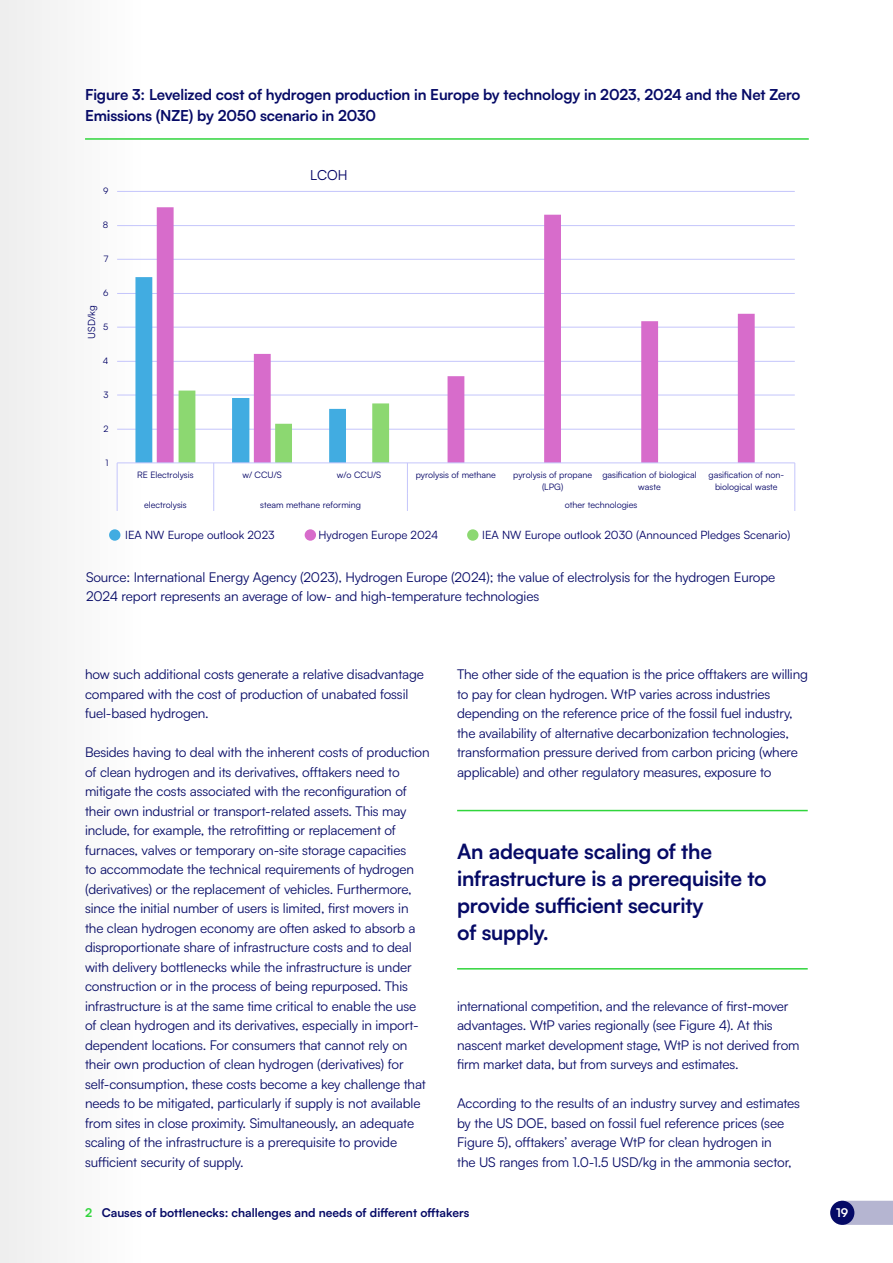
<style>
.page{position:relative;width:893px;height:1263px;background:#fff}
.page>*{position:absolute;margin:0;border:0;box-sizing:border-box;transform-origin:0 0}
.Paragraph_Style_1{font:700 21px/27px "Satoshi";letter-spacing:-.01em;color:#060a66}
.Table_heading{font:700 15px/21px "Satoshi";letter-spacing:-.01em;color:#060a66}
.t1{font:13.8px "Satoshi";color:#000064}
.Body_copy{font:13.5px/19.5px "Satoshi";letter-spacing:-.01em;color:#060a66}
.t2{font:700 12px "Satoshi Variable";color:#060a66}
.t3{font:700 12px "Satoshi Variable";color:#fff}
.t4{font:11.4px "Satoshi";color:#000064}
.t5{font:9.9px "Satoshi";color:#000064}
.t6{font:8.85px/12.5px "Satoshi";color:#000064;text-align:center}
.s1{color:#30d53c}
</style>
<div class="page">
<div style="left:0;top:0;width:140px;height:1262px;background:#f6f6f6"></div>
<svg style="left:830px;top:1201px;width:63px;height:24px"></svg>
<div style="left:830px;top:1201px;width:24px;height:24px;background:#050a66;border-radius:50%"></div>
<hr style="left:0;top:0;width:1px;height:1262px;background:#eee">
<hr style="left:85px;top:138px;width:724px;height:2px;background:#30d53c">
<hr style="left:117px;top:429px;width:678px;height:1px;background:#c4c5fb">
<hr style="left:117px;top:395px;width:678px;height:1px;background:#c4c5fb">
<hr style="left:117px;top:361px;width:678px;height:1px;background:#c4c5fb">
<hr style="left:117px;top:327px;width:678px;height:1px;background:#c4c5fb">
<hr style="left:117px;top:293px;width:678px;height:1px;background:#c4c5fb">
<hr style="left:117px;top:259px;width:678px;height:1px;background:#c4c5fb">
<hr style="left:117px;top:225px;width:678px;height:1px;background:#c4c5fb">
<hr style="left:117px;top:191px;width:678px;height:1px;background:#c4c5fb">
<svg style="left:157px;top:207px;width:598px;height:256px"></svg>
<svg style="left:135px;top:277px;width:254px;height:186px"></svg>
<hr style="left:117px;top:463px;width:678px;height:1px;background:#c4c5fb">
<hr style="left:117px;top:463px;width:1px;height:30px;background:#c4c5fb">
<hr style="left:213px;top:463px;width:1px;height:30px;background:#c4c5fb">
<hr style="left:407px;top:463px;width:1px;height:30px;background:#c4c5fb">
<hr style="left:794px;top:463px;width:1px;height:30px;background:#c4c5fb">
<svg style="left:117px;top:493px;width:1px;height:18px"></svg>
<svg style="left:213px;top:493px;width:1px;height:18px"></svg>
<svg style="left:407px;top:493px;width:1px;height:18px"></svg>
<svg style="left:794px;top:493px;width:1px;height:18px"></svg>
<div style="left:109px;top:529px;width:11px;height:12px;background:#41ace1;border-radius:50%"></div>
<div style="left:305px;top:529px;width:11px;height:12px;background:#d76ccb;border-radius:50%"></div>
<div style="left:467px;top:529px;width:11px;height:12px;background:#8cd871;border-radius:50%"></div>
<hr style="left:457px;top:810px;width:351px;height:1px;background:#30d53c">
<hr style="left:457px;top:968px;width:351px;height:1px;background:#30d53c">
<p class="Table_heading" style="left:85px;top:83px;width:717px">Figure 3: Levelized cost of hydrogen production in Europe by technology in 2023, 2024 and the Net Zero<br>Emissions (NZE) by 2050 scenario in 2030</p>
<p class="t6" style="left:103px;top:184px;width:7px">9</p>
<p class="t6" style="left:103px;top:218px;width:7px">8</p>
<p class="t6" style="left:104px;top:252px;width:6px">7</p>
<p class="t6" style="left:103px;top:286px;width:7px">6</p>
<p class="t5" style="left:85px;top:339px;width:35px;rotate:-90deg">USD/kg</p>
<p class="t6" style="left:103px;top:320px;width:7px">5</p>
<p class="t6" style="left:103px;top:354px;width:7px">4</p>
<p class="t6" style="left:103px;top:388px;width:7px">3</p>
<p class="t6" style="left:103px;top:422px;width:7px">2</p>
<p class="t6" style="left:105px;top:456px;width:4px">1</p>
<p class="t1" style="left:310px;top:165px;width:39px">LCOH</p>
<p class="t6" style="left:137px;top:468px;width:58px">RE Electrolysis</p>
<p class="t6" style="left:242px;top:468px;width:41px">w/ CCU/S</p>
<p class="t6" style="left:337px;top:468px;width:46px">w/o CCU/S</p>
<p class="t6" style="left:416px;top:468px;width:82px">pyrolysis of methane</p>
<p class="t6" style="left:513px;top:468px;width:80px">pyrolysis of propane (LPG)</p>
<p class="t6" style="left:602px;top:468px;width:96px">gasification of biological waste</p>
<p class="t6" style="left:708px;top:468px;width:77px">gasification of non&shy;biological waste</p>
<p class="t6" style="left:144px;top:498px;width:44px">electrolysis</p>
<p class="t6" style="left:260px;top:498px;width:102px">steam methane reforming</p>
<p class="t6" style="left:565px;top:498px;width:74px">other technologies</p>
<p class="t4" style="left:125px;top:527px;width:151px">IEA NW Europe outlook 2023</p>
<p class="t4" style="left:318px;top:527px;width:122px">Hydrogen Europe 2024</p>
<p class="t4" style="left:482px;top:527px;width:310px">IEA NW Europe outlook 2030 (Announced Pledges Scenario)</p>
<p class="Body_copy" style="left:86px;top:567px;width:691px">Source: International Energy Agency (2023), Hydrogen Europe (2024); the value of electrolysis for the hydrogen Europe<br>2024 report represents an average of low- and high-temperature technologies</p>
<p class="Body_copy" style="left:85px;top:664px;width:340px">how such additional costs generate a relative disadvantage compared with the cost of production of unabated fossil fuel-based hydrogen.</p>
<p class="Body_copy" style="left:85px;top:742px;width:346px">Besides having to deal with the inherent costs of production of clean hydrogen and its derivatives, offtakers need to mitigate the costs associated with the reconfiguration of their own industrial or transport-related assets. This may include, for example, the retrofitting or replacement of furnaces, valves or temporary on-site storage capacities<br>to accommodate the technical requirements of hydrogen (derivatives) or the replacement of vehicles. Furthermore, since the initial number of users is limited, first movers in the clean hydrogen economy are often asked to absorb a disproportionate share of infrastructure costs and to deal with delivery bottlenecks while the infrastructure is under construction or in the process of being repurposed. This infrastructure is at the same time critical to enable the use of clean hydrogen and its derivatives, especially in import&shy;dependent locations. For consumers that cannot rely on their own production of clean hydrogen (derivatives) for self-consumption, these costs become a key challenge that needs to be mitigated, particularly if supply is not available from sites in close proximity. Simultaneously, an adequate scaling of the infrastructure is a prerequisite to provide sufficient security of supply.</p>
<p class="Body_copy" style="left:457px;top:664px;width:352px">The other side of the equation is the price offtakers are willing to pay for clean hydrogen. WtP varies across industries depending on the reference price of the fossil fuel industry, the availability of alternative decarbonization technologies, transformation pressure derived from carbon pricing (where applicable) and other regulatory measures, exposure to</p>
<p class="Paragraph_Style_1" style="left:457px;top:836px;width:311px">An adequate scaling of the infrastructure is a prerequisite to provide sufficient security<br>of supply.</p>
<p class="Body_copy" style="left:457px;top:996px;width:344px">international competition, and the relevance of first-mover advantages. WtP varies regionally (see Figure 4). At this nascent market development stage, WtP is not derived from firm market data, but from surveys and estimates.</p>
<p class="Body_copy" style="left:457px;top:1093px;width:345px">According to the results of an industry survey and estimates by the US DOE, based on fossil fuel reference prices (see Figure 5), offtakers’ average WtP for clean hydrogen in<br>the US ranges from 1.0-1.5 USD/kg in the ammonia sector,</p>
<p class="t2" style="left:85px;top:1203px;width:386px"><span class="s1">2</span> Causes of bottlenecks: challenges and needs of different offtakers</p>
<p class="t3" style="left:836px;top:1203px;width:14px">19</p>
</div>
